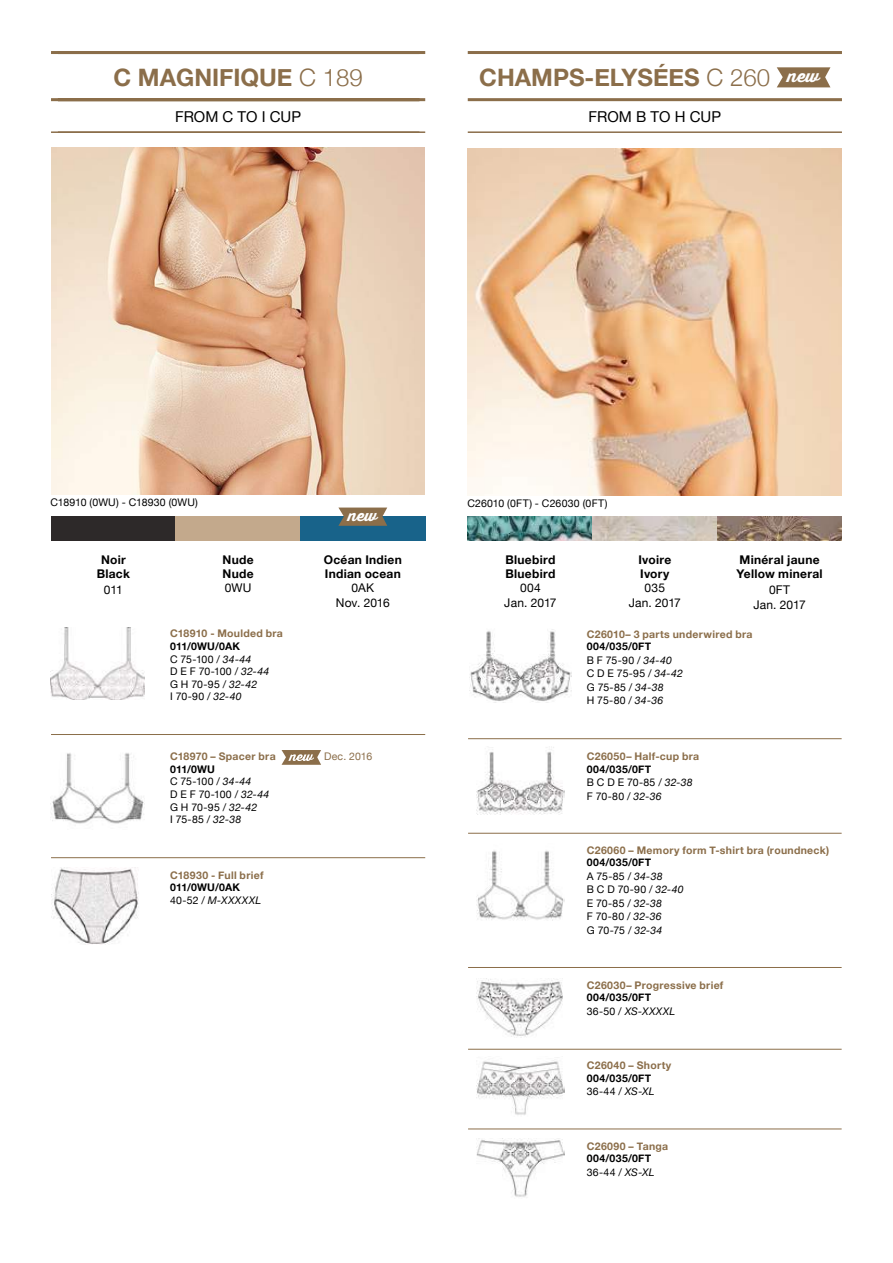
<style>
.page{position:relative;width:893px;height:1263px;background:#fff}
.page>*{position:absolute;margin:0;border:0;box-sizing:border-box;transform-origin:0 0}
.t1{font:700 24px "Helvetica Neue";color:#8b6e4a}
.t2{font:800 15.3px "Thirsty Script";color:#fff}
.t3{font:15px "Helvetica Neue";color:#000}
.t4{font:700 12px/14.4px "Helvetica Neue";letter-spacing:.025em;color:#000}
.t5{font:12px/14.4px "Helvetica Neue";letter-spacing:.005em;color:#000;text-align:center}
.t6{font:10.5px/12.6px "Helvetica Neue";letter-spacing:-.005em;color:#000}
.t7{font:700 10.5px "Helvetica Neue";letter-spacing:.03em;color:#8b6e4a}
.t8{font:10.5px/13.5px "Helvetica Neue";letter-spacing:.015em;color:#000}
.t9{font:700 10.5px/13.5px "Helvetica Neue";letter-spacing:.04em;color:#000}
.t10{font:700 10.5px/12.6px "Helvetica Neue";letter-spacing:.015em;color:#000}
.t11{font:10.5px "Helvetica Neue";letter-spacing:.005em;color:#8b6e4a}
.s1{font-weight:300}
.s2{font-weight:700}
.s3{font-style:italic}
.s4{font-weight:400}
.s5{font-weight:400;font-style:italic}
</style>
<div class="page">
<hr style="left:468px;top:51px;width:374px;height:3px;background:#8b6e4a">
<hr style="left:51px;top:51px;width:374px;height:3px;background:#8b6e4a">
<hr style="left:468px;top:98px;width:374px;height:3px;background:#8b6e4a">
<hr style="left:51px;top:98px;width:374px;height:3px;background:#8b6e4a">
<hr style="left:468px;top:131px;width:374px;height:2px;background:#8b6e4a">
<hr style="left:51px;top:131px;width:374px;height:2px;background:#8b6e4a">
<img style="left:51px;top:627px;width:94px;height:73px">
<img style="left:52px;top:867px;width:87px;height:77px">
<img style="left:50px;top:753px;width:95px;height:71px">
<svg style="left:282px;top:750px;width:39px;height:15px"></svg>
<img style="left:52px;top:147px;width:373px;height:347px">
<hr style="left:51px;top:734px;width:374px;height:1px;background:#8b6e4a">
<hr style="left:51px;top:857px;width:374px;height:1px;background:#8b6e4a">
<img style="left:51px;top:517px;width:374px;height:23px">
<svg style="left:338px;top:507px;width:49px;height:19px"></svg>
<svg style="left:777px;top:67px;width:53px;height:20px"></svg>
<img style="left:468px;top:149px;width:374px;height:346px">
<img style="left:468px;top:517px;width:374px;height:23px">
<img style="left:469px;top:629px;width:103px;height:74px">
<hr style="left:468px;top:738px;width:374px;height:1px;background:#8b6e4a">
<hr style="left:468px;top:967px;width:374px;height:1px;background:#8b6e4a">
<hr style="left:468px;top:1049px;width:374px;height:1px;background:#8b6e4a">
<hr style="left:468px;top:1128px;width:374px;height:1px;background:#8b6e4a">
<img style="left:476px;top:747px;width:89px;height:68px">
<img style="left:476px;top:850px;width:89px;height:71px">
<img style="left:476px;top:978px;width:87px;height:60px">
<img style="left:476px;top:1060px;width:89px;height:55px">
<img style="left:476px;top:1139px;width:89px;height:58px">
<hr style="left:468px;top:833px;width:374px;height:1px;background:#8b6e4a">
<h1 class="t1" style="left:113px;top:63px;width:251px">C MAGNIFIQUE <span class="s1">C 189</span></h1>
<h3 class="t3" style="left:175px;top:108px;width:128px">FROM C TO I CUP</h3>
<h1 class="t1" style="left:479px;top:63px;width:342px">CHAMPS-ELYSÉES <span class="s1">C 260</span> <sup>new</sup></h1>
<h3 class="t3" style="left:589px;top:108px;width:134px">FROM B TO H CUP</h3>
<p class="t8" style="left:50px;top:495px;width:149px">C18910 (0WU) - C18930 (0WU)</p>
<p class="t8" style="left:467px;top:496px;width:142px">C26010 (0FT) - C26030 (0FT)</p>
<p class="t4" style="left:97px;top:552px;width:35px;text-align:center">Noir<br>Black</p>
<p class="t5" style="left:104px;top:583px;width:20px">011</p>
<p class="t4" style="left:223px;top:552px;width:33px">Nude<br>Nude</p>
<p class="t5" style="left:225px;top:581px;width:28px">0WU</p>
<p class="t7" style="left:170px;top:627px;width:114px">C18910 - Moulded bra</p>
<p class="t6" style="left:170px;top:640px;width:101px"><span class="s2">011/0WU/0AK<br></span>C 75-100 / <span class="s3">34-44<br></span>D E F 70-100 / <span class="s3">32-44<br></span>G H 70-95 / <span class="s3">32-42<br></span>I 70-90 / <span class="s3">32-40</span></p>
<h2 class="t2" style="left:348px;top:504px;width:31px">new</h2>
<p class="t4" style="left:324px;top:552px;width:79px">Océan Indien<br>Indian ocean</p>
<p class="t5" style="left:336px;top:581px;width:56px">0AK<br>Nov. 2016</p>
<p class="t7" style="left:170px;top:750px;width:107px">C18970 – Spacer bra</p>
<p class="t11" style="left:324px;top:750px;width:50px">Dec. 2016</p>
<p class="t6" style="left:170px;top:763px;width:101px"><span class="s2">011/0WU<br></span>C 75-100 / <span class="s3">34-44<br></span>D E F 70-100 / <span class="s3">32-44<br></span>G H 70-95 / <span class="s3">32-42<br></span>I 75-85 / <span class="s3">32-38</span></p>
<p class="t7" style="left:170px;top:868px;width:95px">C18930 - Full brief</p>
<p class="t10" style="left:170px;top:881px;width:93px">011/0WU/0AK<br><span class="s4">40-52 /</span> <span class="s5">M-XXXXXL</span></p>
<p class="t4" style="left:505px;top:552px;width:51px">Bluebird<br>Bluebird</p>
<p class="t5" style="left:504px;top:581px;width:54px">004<br>Jan. 2017</p>
<p class="t4" style="left:737px;top:552px;width:88px">Minéral jaune<br>Yellow mineral</p>
<p class="t5" style="left:753px;top:583px;width:54px">0FT<br>Jan. 2017</p>
<p class="t7" style="left:587px;top:627px;width:167px">C26010– 3 parts underwired bra</p>
<p class="t8" style="left:587px;top:640px;width:98px"><span class="s2">004/035/0FT<br></span>B F 75-90 / <span class="s3">34-40<br></span>C D E 75-95 / <span class="s3">34-42<br></span>G 75-85 / <span class="s3">34-38<br></span>H 75-80 / <span class="s3">34-36</span></p>
<p class="t4" style="left:638px;top:552px;width:34px">Ivoire<br>Ivory</p>
<p class="t5" style="left:629px;top:581px;width:54px">035<br>Jan. 2017</p>
<p class="t7" style="left:587px;top:750px;width:114px">C26050– Half-cup bra</p>
<p class="t8" style="left:587px;top:762px;width:107px"><span class="s2">004/035/0FT<br></span>B C D E 70-85 / <span class="s3">32-38<br></span>F 70-80 / <span class="s3">32-36</span></p>
<p class="t7" style="left:587px;top:843px;width:244px">C26060 – Memory form T-shirt bra (roundneck)</p>
<p class="t6" style="left:587px;top:856px;width:98px;line-height:13.5px"><span class="s2">004/035/0FT<br></span>A 75-85 / <span class="s3">34-38<br></span>B C D 70-90 / <span class="s3">32-40<br></span>E 70-85 / <span class="s3">32-38<br></span>F 70-80 / <span class="s3">32-36<br></span>G 70-75 / <span class="s3">32-34</span></p>
<p class="t7" style="left:587px;top:978px;width:138px">C26030– Progressive brief</p>
<p class="t9" style="left:587px;top:990px;width:90px">004/035/0FT<br><span class="s4">36-50 /</span> <span class="s5">XS-XXXXL</span></p>
<p class="t7" style="left:587px;top:1059px;width:86px">C26040 – Shorty</p>
<p class="t9" style="left:587px;top:1071px;width:69px">004/035/0FT<br><span class="s4">36-44 /</span> <span class="s5">XS-XL</span></p>
<p class="t7" style="left:587px;top:1139px;width:83px">C26090 – Tanga</p>
<p class="t9" style="left:587px;top:1152px;width:69px">004/035/0FT<br><span class="s4">36-44 /</span> <span class="s5">XS-XL</span></p>
</div>
